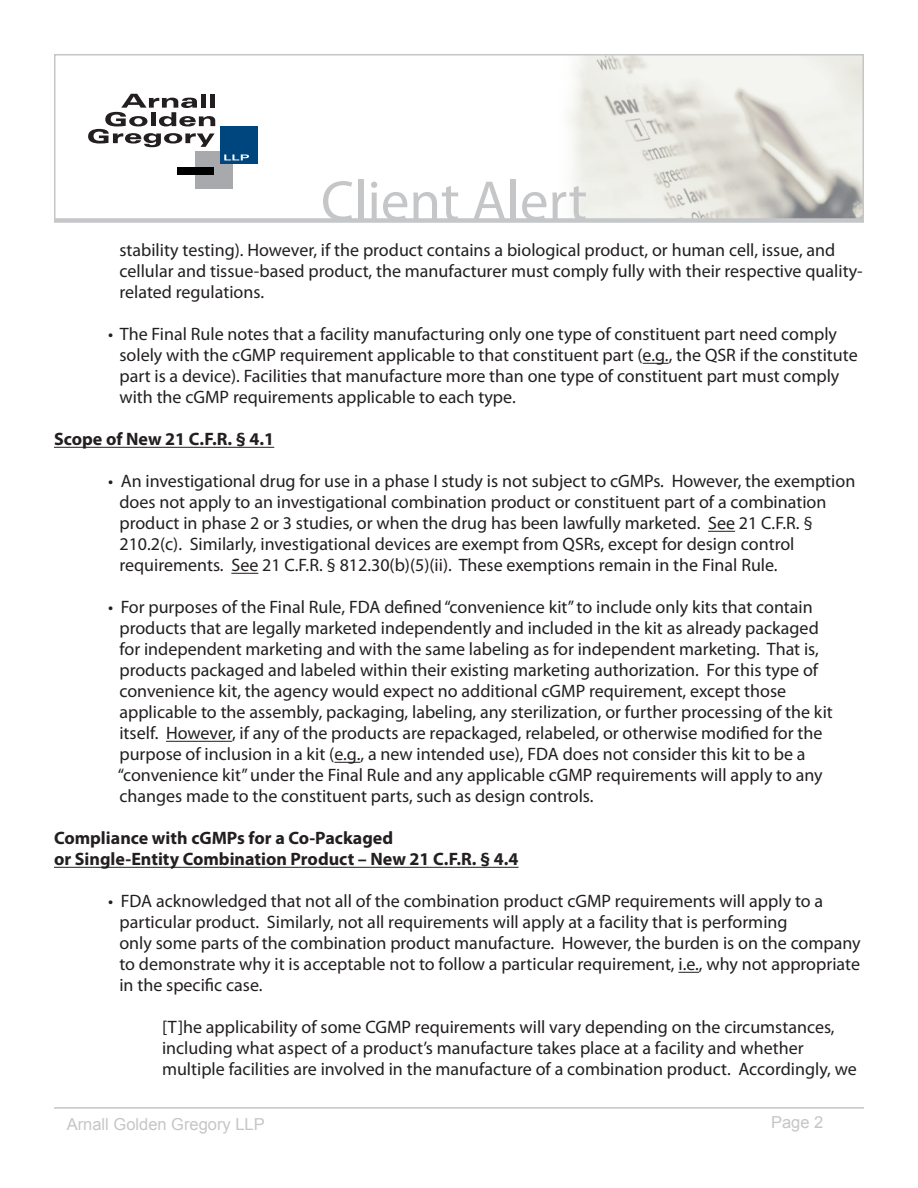
<style>
.page{position:relative;width:918px;height:1188px;background:#fff}
.page>*{position:absolute;margin:0;border:0;box-sizing:border-box;transform-origin:0 0}
.t1{font:57px "Myriad Pro";color:#c5c6c8}
.t2{font:18px/21px "Myriad Pro";color:#231f20}
.t3{font:700 18px "Myriad Pro";color:#231f20}
.t4{font:16.5px "Arial";color:#c5c6c8}
</style>
<div class="page">
<hr style="left:54px;top:1107px;width:810px;height:2px;background:#c5c6c8">
<div style="left:54px;top:218px;width:810px;height:5px;background:#d3d4d5"></div>
<svg style="left:54px;top:54px;width:810px;height:168px"></svg>
<svg style="left:643px;top:363px;width:26px;height:1px"></svg>
<hr style="left:54px;top:447px;width:220px;height:1px;background:#231f20">
<svg style="left:708px;top:531px;width:27px;height:1px"></svg>
<svg style="left:231px;top:573px;width:27px;height:1px"></svg>
<hr style="left:166px;top:741px;width:66px;height:1px;background:#231f20">
<svg style="left:334px;top:762px;width:26px;height:1px"></svg>
<hr style="left:54px;top:867px;width:465px;height:1px;background:#231f20">
<svg style="left:678px;top:972px;width:21px;height:1px"></svg>
<p class="t1" style="left:321px;top:166px;width:268px">Client Alert</p>
<p class="t2" style="left:119px;top:240px;width:745px">stability testing). However, if the product contains a biological product, or human cell, issue, and cellular and tissue-based product, the manufacturer must comply fully with their respective quality&shy;related regulations.</p>
<p class="t2" style="left:119px;top:324px;width:740px;text-indent:-11px">• The Final Rule notes that a facility manufacturing only one type of constituent part need comply solely with the cGMP requirement applicable to that constituent part (e.g., the QSR if the constitute part is a device). Facilities that manufacture more than one type of constituent part must comply with the cGMP requirements applicable to each type.</p>
<p class="t3" style="left:54px;top:428px;width:222px">Scope of New 21 C.F.R. § 4.1</p>
<p class="t2" style="left:119px;top:471px;width:737px;text-indent:-11px">• An investigational drug for use in a phase I study is not subject to cGMPs. However, the exemption does not apply to an investigational combination product or constituent part of a combination product in phase 2 or 3 studies, or when the drug has been lawfully marketed. See 21 C.F.R. § 210.2(c). Similarly, investigational devices are exempt from QSRs, except for design control requirements. See 21 C.F.R. § 812.30(b)(5)(ii). These exemptions remain in the Final Rule.</p>
<p class="t2" style="left:118px;top:597px;width:716px;text-indent:-10px">• For purposes of the Final Rule, FDA defined“convenience kit”to include only kits that contain products that are legally marketed independently and included in the kit as already packaged for independent marketing and with the same labeling as for independent marketing. That is, products packaged and labeled within their existing marketing authorization. For this type of convenience kit, the agency would expect no additional cGMP requirement, except those applicable to the assembly, packaging, labeling, any sterilization, or further processing of the kit itself. However, if any of the products are repackaged, relabeled, or otherwise modified for the purpose of inclusion in a kit (e.g., a new intended use), FDA does not consider this kit to be a “convenience kit” under the Final Rule and any applicable cGMP requirements will apply to any changes made to the constituent parts, such as design controls.</p>
<p class="t3" style="left:54px;top:827px;width:341px">Compliance with cGMPs for a Co-Packaged</p>
<p class="t3" style="left:54px;top:848px;width:466px">or Single-Entity Combination Product – New 21 C.F.R. § 4.4</p>
<p class="t2" style="left:119px;top:891px;width:743px;text-indent:-11px">• FDA acknowledged that not all of the combination product cGMP requirements will apply to a particular product. Similarly, not all requirements will apply at a facility that is performing<br>only some parts of the combination product manufacture. However, the burden is on the company to demonstrate why it is acceptable not to follow a particular requirement, i.e., why not appropriate in the specific case.</p>
<p class="t2" style="left:162px;top:1017px;width:696px">[T]he applicability of some CGMP requirements will vary depending on the circumstances, including what aspect of a product’s manufacture takes place at a facility and whether multiple facilities are involved in the manufacture of a combination product. Accordingly, we</p>
<p class="t4" style="left:67px;top:1114px;width:200px">Arnall Golden Gregory LLP</p>
<p class="t4" style="left:771px;top:1111px;width:54px">Page 2</p>
</div>
